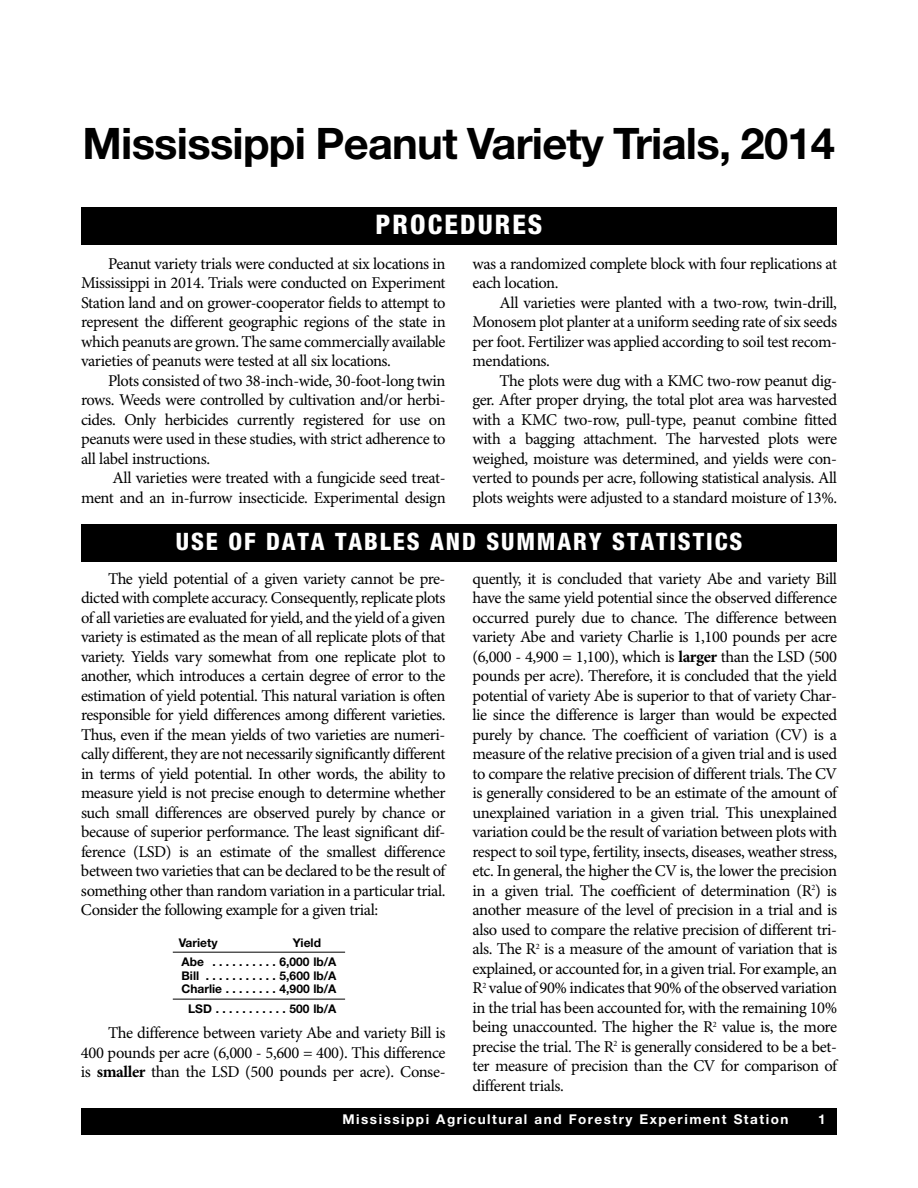
<style>
.page{position:relative;width:918px;height:1188px;background:#fff}
.page>*{position:absolute;margin:0;border:0;box-sizing:border-box;transform-origin:0 0}
.t1{font:700 43.5px "Helvetica Neue LT Std";letter-spacing:-.015em;color:#000}
.t2{font:800 condensed 27px "Helvetica Neue LT Std";letter-spacing:.08em;color:#fff}
.t3{font:800 condensed 24px "Helvetica Neue LT Std";letter-spacing:.08em;color:#fff}
.t4{font:16.5px/19.5px "Minion Pro";letter-spacing:-.025em;color:#000;text-align:justify}
.t5{font:700 13.5px "Helvetica Neue LT Std";letter-spacing:.11em;color:#fff}
.t6{font:700 12px/19.5px "Helvetica Neue LT Std";color:#000}
.s1{font-weight:700}
</style>
<div class="page">
<div style="left:81px;top:1108px;width:756px;height:27px;background:#000"></div>
<hr style="left:173px;top:952px;width:172px;height:1px;background:#000">
<hr style="left:173px;top:999px;width:172px;height:1px;background:#000">
<div style="left:81px;top:207px;width:756px;height:38px;background:#000"></div>
<div style="left:81px;top:524px;width:756px;height:38px;background:#000"></div>
<h1 class="t1" style="left:82px;top:127px;width:754px">Mississippi Peanut Variety Trials, 2014</h1>
<h2 class="t2" style="left:376px;top:215px;width:168px">PROCEDURES</h2>
<p class="t4" style="left:81px;top:255px;width:366px;text-indent:27px">Peanut variety trials were conducted at six locations in Mississippi in 2014. Trials were conducted on Experiment Station land and on grower-cooperator fields to attempt to represent the different geographic regions of the state in which peanuts are grown. The same commercially available varieties of peanuts were tested at all six locations.</p>
<p class="t4" style="left:81px;top:372px;width:366px;text-indent:27px">Plots consisted of two 38-inch-wide, 30-foot-long twin rows. Weeds were controlled by cultivation and/or herbi&shy;cides. Only herbicides currently registered for use on peanuts were used in these studies, with strict adherence to all label instructions.</p>
<p class="t4" style="left:81px;top:470px;width:366px;text-align:right">All varieties were treated with a fungicide seed treat&shy;ment and an in-furrow insecticide. Experimental design</p>
<p class="t4" style="left:473px;top:255px;width:366px">was a randomized complete block with four replications at each location.</p>
<p class="t4" style="left:473px;top:294px;width:366px;text-indent:27px">All varieties were planted with a two-row, twin-drill, Monosem plot planter at a uniform seeding rate of six seeds per foot. Fertilizer was applied according to soil test recom&shy;mendations.</p>
<p class="t4" style="left:473px;top:372px;width:366px;text-indent:27px">The plots were dug with a KMC two-row peanut dig&shy;ger. After proper drying, the total plot area was harvested with a KMC two-row, pull-type, peanut combine fitted with a bagging attachment. The harvested plots were weighed, moisture was determined, and yields were con&shy;verted to pounds per acre, following statistical analysis. All plots weights were adjusted to a standard moisture of 13%.</p>
<h3 class="t3" style="left:176px;top:533px;width:568px">USE OF DATA TABLES AND SUMMARY STATISTICS</h3>
<p class="t4" style="left:81px;top:570px;width:366px;text-indent:27px">The yield potential of a given variety cannot be pre&shy;dicted with complete accuracy. Consequently, replicate plots of all varieties are evaluated for yield, and the yield of a given variety is estimated as the mean of all replicate plots of that variety. Yields vary somewhat from one replicate plot to another, which introduces a certain degree of error to the estimation of yield potential. This natural variation is often responsible for yield differences among different varieties.<br>Thus, even if the mean yields of two varieties are numeri&shy;cally different, they are not necessarily significantly different in terms of yield potential. In other words, the ability to measure yield is not precise enough to determine whether such small differences are observed purely by chance or because of superior performance. The least significant dif&shy;ference (LSD) is an estimate of the smallest difference between two varieties that can be declared to be the result of something other than random variation in a particular trial.<br>Consider the following example for a given trial:</p>
<p class="t6" style="left:179px;top:934px;width:40px">Variety</p>
<p class="t6" style="left:181px;top:934px;width:156px;text-indent:111px">Yield<br>Abe . . . . . . . . . . 6,000 lb/A</p>
<p class="t6" style="left:181px;top:970px;width:156px;line-height:13.5px">Bill . . . . . . . . . . . 5,600 lb/A<br>Charlie . . . . . . . . 4,900 lb/A</p>
<p class="t6" style="left:188px;top:1000px;width:150px">LSD . . . . . . . . . . . 500 lb/A</p>
<p class="t4" style="left:81px;top:1025px;width:366px;text-indent:27px">The difference between variety Abe and variety Bill is 400 pounds per acre (6,000 - 5,600 = 400). This difference is <span class="s1">smaller</span> than the LSD (500 pounds per acre). Conse-</p>
<p class="t4" style="left:472px;top:570px;width:366px">quently, it is concluded that variety Abe and variety Bill have the same yield potential since the observed difference occurred purely due to chance. The difference between variety Abe and variety Charlie is 1,100 pounds per acre (6,000 - 4,900 = 1,100), which is <span class="s1">larger</span> than the LSD (500 pounds per acre). Therefore, it is concluded that the yield potential of variety Abe is superior to that of variety Char&shy;lie since the difference is larger than would be expected purely by chance. The coefficient of variation (CV) is a measure of the relative precision of a given trial and is used to compare the relative precision of different trials. The CV is generally considered to be an estimate of the amount of unexplained variation in a given trial. This unexplained variation could be the result of variation between plots with respect to soil type, fertility, insects, diseases, weather stress, etc. In general, the higher the CV is, the lower the precision in a given trial. The coefficient of determination (R<sup>2</sup>) is another measure of the level of precision in a trial and is also used to compare the relative precision of different tri&shy;als. The R<sup>2</sup> is a measure of the amount of variation that is explained, or accounted for, in a given trial. For example, an R<sup>2</sup> value of 90% indicates that 90% of the observed variation in the trial has been accounted for, with the remaining 10% being unaccounted. The higher the R<sup>2</sup> value is, the more precise the trial. The R<sup>2</sup> is generally considered to be a bet&shy;ter measure of precision than the CV for comparison of different trials.</p>
<p class="t5" style="left:343px;top:1115px;width:447px">Mississippi Agricultural and Forestry Experiment Station</p>
<p class="t5" style="left:818px;top:1115px;width:9px">1</p>
</div>
